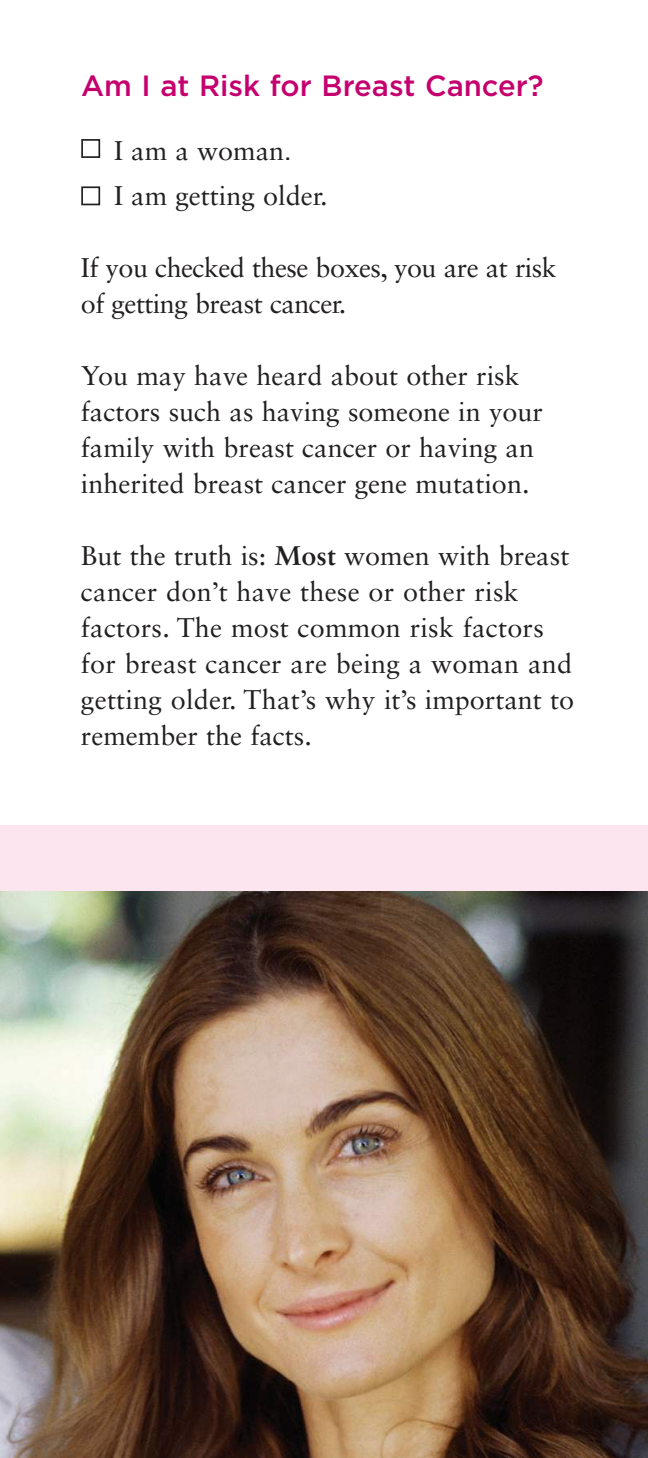
<style>
.page{position:relative;width:648px;height:1458px;background:#fff}
.page>*{position:absolute;margin:0;border:0;box-sizing:border-box;transform-origin:0 0}
.t1{font:500 29.25px "Gotham";color:#c5006e}
.t2{font:27px/36px "Sabon LT Std";color:#221f1f}
.t3{font:27px/36px "Sabon LT Std";letter-spacing:-.02em;color:#221f1f}
.s1{font-family:"Helvetica"}
.s2{font-weight:700}
</style>
<div class="page">
<div style="left:0;top:825px;width:648px;height:243px;background:#fce5ef"></div>
<img style="left:0;top:891px;width:648px;height:567px">
<div style="left:81px;top:139px;width:19px;height:19px;border:2px solid #221f1f"></div>
<div style="left:81px;top:186px;width:19px;height:19px;border:2px solid #221f1f"></div>
<p class="t1" style="left:81px;top:75px;width:464px">Am I at Risk for Breast Cancer?</p>
<p class="t2" style="left:114px;top:130px;width:215px;line-height:45px">I am a woman<span class="s1">.<br></span>I am getting older.</p>
<p class="t3" style="left:81px;top:252px;width:477px">If you checked these boxes, you are at risk of getting breast cancer.</p>
<p class="t2" style="left:81px;top:360px;width:464px">You may have heard about other risk factors such as having someone in your family with breast cancer or having an inherited breast cancer gene mutation.</p>
<p class="t2" style="left:81px;top:540px;width:495px">But the truth is: <span class="s2">Most</span> women with breast cancer don’t have these or other risk factors. The most common risk factors for breast cancer are being a woman and getting older. That’s why it’s important to remember the facts.</p>
</div>
